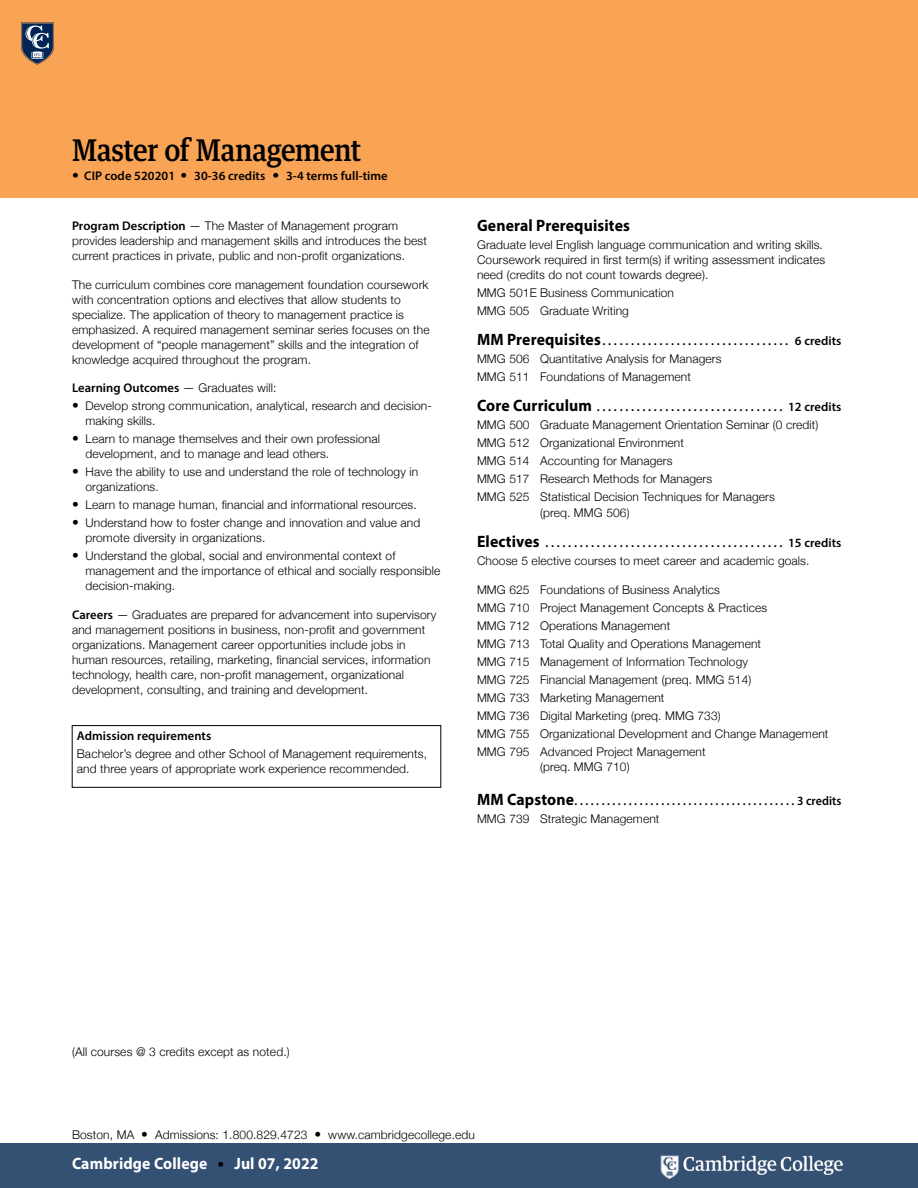
<style>
.page{position:relative;width:918px;height:1188px;background:#fff}
.page>*{position:absolute;margin:0;border:0;box-sizing:border-box;transform-origin:0 0}
.cht_h1-egypt{font:500 30px "Guardian Text Egyp";letter-spacing:-.015em;color:#000;scale:.9 1}
.t1{font:700 16.5px "Myriad Pro";letter-spacing:.01em;color:#fff;scale:.95 1}
.txt-2_b{font:700 16.5px "Myriad Pro";letter-spacing:.01em;color:#000;scale:.95 1}
.txt-2_b-2{font:600 12.6px "Myriad Pro";letter-spacing:.005em;color:#000}
.txt-2_b-3{font:600 12.6px "Myriad Pro";letter-spacing:.005em;color:#000;scale:.95 1}
.txt-2{font:600 12.6px "Myriad Pro";letter-spacing:.005em;color:#000}
.txt-9{font:300 12px/15px "Helvetica Neue";letter-spacing:.01em;color:#000}
.bul-2{font:300 12px/15px "Helvetica Neue";letter-spacing:.01em;color:#000}
.bul-9{font:300 12px/15px "Helvetica Neue";letter-spacing:.01em;color:#000}
.txt-2-2{font:300 12px/15px "Helvetica Neue";letter-spacing:.01em;color:#000}
.s1{font-family:"Helvetica Neue";font-weight:300;font-size:13.5px}
.s2{font-family:"Myriad Pro";font-weight:600;font-size:12.6px}
.s3{font-family:"Helvetica Neue";font-weight:300;font-size:12px}
.s4{font-size:13.5px}
.s5{font-weight:700;font-size:16.5px}
.s6{font-family:"Helvetica Neue";font-weight:300;font-size:13.5px;color:#000}
</style>
<div class="page">
<div style="left:0;top:0;width:918px;height:198px;background:#f9a355"></div>
<svg style="left:21px;top:22px;width:33px;height:43px"></svg>
<div style="left:0;top:1143px;width:918px;height:45px;background:#345073"></div>
<img style="left:660px;top:1155px;width:183px;height:24px">
<div style="left:72px;top:725px;width:369px;height:63px;border:1px solid #000"></div>
<p class="cht_h1-egypt" style="left:72px;top:125px;width:323px">Master of Management</p>
<p class="txt-2_b-2" style="left:72px;top:168px;width:317px"><span class="s1">•</span> CIP code 520201 <span class="s1">•</span> 30-36 credits <span class="s1">•</span> 3-4 terms full-time</p>
<p class="txt-9" style="left:72px;top:217px;width:357px"><span class="s2">Program Description</span> — The Master of Management program provides leadership and management skills and introduces the best current practices in private, public and non-profit organizations.</p>
<p class="txt-9" style="left:72px;top:276px;width:359px">The curriculum combines core management foundation coursework with concentration options and electives that allow students to specialize. The application of theory to management practice is emphasized. A required management seminar series focuses on the development of “people management” skills and the integration of knowledge acquired throughout the program.</p>
<p class="txt-2" style="left:72px;top:380px;width:206px">Learning Outcomes <span class="s3">— Graduates will:</span></p>
<p class="bul-2" style="left:86px;top:397px;width:348px;text-indent:-14px"><span class="s4">•</span> Develop strong communication, analytical, research and decision&shy;making skills.</p>
<p class="bul-2" style="left:86px;top:430px;width:296px;text-indent:-14px"><span class="s4">•</span> Learn to manage themselves and their own professional development, and to manage and lead others.</p>
<p class="bul-2" style="left:86px;top:463px;width:334px;text-indent:-14px"><span class="s4">•</span> Have the ability to use and understand the role of technology in organizations.</p>
<p class="bul-2" style="left:72px;top:496px;width:346px"><span class="s4">•</span> Learn to manage human, financial and informational resources.</p>
<p class="bul-2" style="left:86px;top:514px;width:336px;text-indent:-14px"><span class="s4">•</span> Understand how to foster change and innovation and value and promote diversity in organizations.</p>
<p class="bul-9" style="left:86px;top:547px;width:356px;text-indent:-14px"><span class="s4">•</span> Understand the global, social and environmental context of management and the importance of ethical and socially responsible decision-making.</p>
<p class="txt-9" style="left:72px;top:606px;width:366px"><span class="s2">Careers</span> — Graduates are prepared for advancement into supervisory and management positions in business, non-profit and government organizations. Management career opportunities include jobs in human resources, retailing, marketing, financial services, information technology, health care, non-profit management, organizational development, consulting, and training and development.</p>
<p class="txt-2_b-2" style="left:77px;top:727px;width:136px">Admission requirements</p>
<p class="txt-9" style="left:77px;top:745px;width:352px">Bachelor’s degree and other School of Management requirements, and three years of appropriate work experience recommended.</p>
<p class="txt-2_b" style="left:477px;top:214px;width:163px">General Prerequisites</p>
<p class="txt-2-2" style="left:477px;top:236px;width:350px">Graduate level English language communication and writing skills.<br>Coursework required in first term(s) if writing assessment indicates need (credits do not count towards degree).</p>
<p class="txt-2-2" style="left:477px;top:284px;width:199px">MMG 501E Business Communication</p>
<p class="txt-9" style="left:477px;top:302px;width:153px">MMG 505 Graduate Writing</p>
<p class="txt-2_b-2" style="left:477px;top:333px;width:366px"><span class="s5">MM Prerequisites</span> . . . . . . . . . . . . . . . . . . . . . . . . . . . . . . . . . 6 credits</p>
<p class="bul-2" style="left:477px;top:350px;width:246px">MMG 506 Quantitative Analysis for Managers</p>
<p class="bul-9" style="left:477px;top:368px;width:215px">MMG 511 Foundations of Management</p>
<p class="txt-2_b-2" style="left:477px;top:399px;width:366px"><span class="s5">Core Curriculum</span> . . . . . . . . . . . . . . . . . . . . . . . . . . . . . . . . . 12 credits</p>
<p class="bul-2" style="left:477px;top:416px;width:343px">MMG 500 Graduate Management Orientation Seminar (0 credit)</p>
<p class="bul-2" style="left:477px;top:434px;width:208px">MMG 512 Organizational Environment</p>
<p class="bul-2" style="left:477px;top:452px;width:197px">MMG 514 Accounting for Managers</p>
<p class="bul-2" style="left:477px;top:470px;width:237px">MMG 517 Research Methods for Managers</p>
<p class="bul-9" style="left:540px;top:487px;width:236px;line-height:16.5px;text-indent:-63px">MMG 525 Statistical Decision Techniques for Managers (preq. MMG 506)</p>
<p class="txt-2_b-2" style="left:477px;top:535px;width:366px"><span class="s5">Electives</span> . . . . . . . . . . . . . . . . . . . . . . . . . . . . . . . . . . . . . . . . . . 15 credits</p>
<p class="txt-9" style="left:477px;top:553px;width:334px">Choose 5 elective courses to meet career and academic goals.</p>
<p class="bul-2" style="left:477px;top:581px;width:244px">MMG 625 Foundations of Business Analytics</p>
<p class="bul-2" style="left:477px;top:599px;width:292px">MMG 710 Project Management Concepts &amp; Practices</p>
<p class="bul-2" style="left:477px;top:617px;width:195px">MMG 712 Operations Management</p>
<p class="bul-2" style="left:477px;top:635px;width:286px">MMG 713 Total Quality and Operations Management</p>
<p class="bul-2" style="left:477px;top:653px;width:273px">MMG 715 Management of Information Technology</p>
<p class="bul-2" style="left:477px;top:671px;width:276px">MMG 725 Financial Management (preq. MMG 514)</p>
<p class="bul-2" style="left:477px;top:689px;width:189px">MMG 733 Marketing Management</p>
<p class="bul-2" style="left:477px;top:707px;width:245px">MMG 736 Digital Marketing (preq. MMG 733)</p>
<p class="bul-2" style="left:477px;top:725px;width:353px">MMG 755 Organizational Development and Change Management</p>
<p class="bul-9" style="left:540px;top:743px;width:167px;text-indent:-63px">MMG 795 Advanced Project Management (preq. MMG 710)</p>
<p class="txt-2_b-3" style="left:477px;top:793px;width:385px"><span class="s5">MM Capstone</span> . . . . . . . . . . . . . . . . . . . . . . . . . . . . . . . . . . . . . . . . 3 credits</p>
<p class="bul-2" style="left:477px;top:811px;width:184px">MMG 739 Strategic Management</p>
<p class="txt-9" style="left:72px;top:1043px;width:219px">(All courses @ 3 credits except as noted.)</p>
<p class="txt-9" style="left:72px;top:1126px;width:404px">Boston, MA <span class="s4">•</span> Admissions: 1.800.829.4723 <span class="s4">•</span> www.cambridgecollege.edu</p>
<h2 class="t1" style="left:72px;top:1153px;width:261px">Cambridge College <span class="s6">•</span> Jul 07, 2022</h2>
</div>
